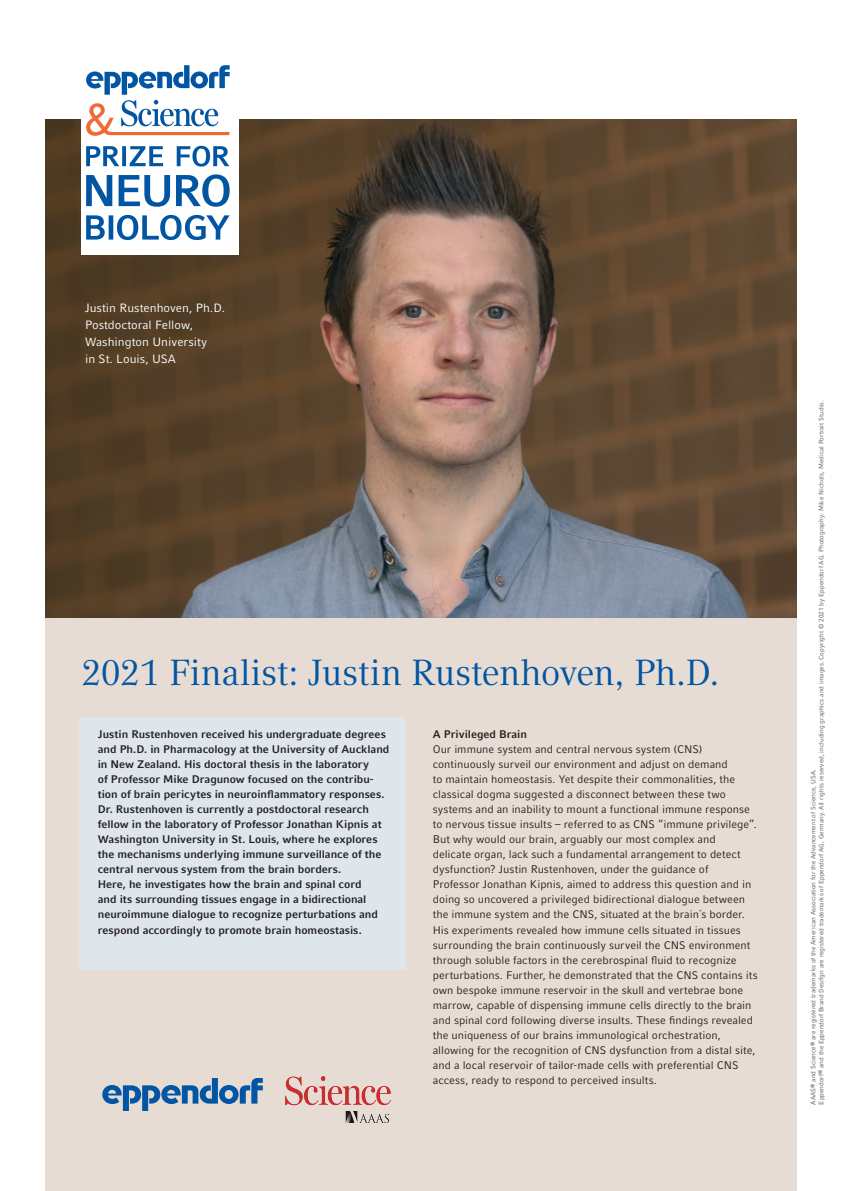
<style>
.page{position:relative;width:842px;height:1191px;background:#fff}
.page>*{position:absolute;margin:0;border:0;box-sizing:border-box;transform-origin:0 0}
.t1{font:36px "Compatil Textfor Eppendorf";letter-spacing:-.015em;color:#0155a2}
.t2{font:12px/17px "Compatil Factfor Eppendorf";color:#fff}
.t3{font:11px/15px "Compatil Factfor Eppendorf";color:#231f20}
.t4{font:700 11px/15px "Compatil Factfor Eppendorf";letter-spacing:-.005em;color:#231f20}
.t5{font:6.5px/7.8px "Compatil Factfor Eppendorf";color:#57585a}
</style>
<div class="page">
<img style="left:45px;top:119px;width:752px;height:499px">
<div style="left:45px;top:618px;width:752px;height:573px;background:#e6dcd4"></div>
<div style="left:79px;top:717px;width:326px;height:252px;background:#dee6eb"></div>
<svg style="left:102px;top:1078px;width:161px;height:33px"></svg>
<img style="left:285px;top:1076px;width:105px;height:46px">
<div style="left:81px;top:65px;width:157px;height:190px;background:#fff"></div>
<svg style="left:86px;top:146px;width:33px;height:20px"></svg>
<svg style="left:122px;top:146px;width:4px;height:20px"></svg>
<svg style="left:130px;top:146px;width:33px;height:20px"></svg>
<svg style="left:177px;top:146px;width:52px;height:21px"></svg>
<svg style="left:86px;top:215px;width:19px;height:24px"></svg>
<hr style="left:109px;top:215px;width:4px;height:24px;background:#0155a2">
<svg style="left:117px;top:215px;width:113px;height:25px"></svg>
<svg style="left:86px;top:175px;width:26px;height:31px"></svg>
<svg style="left:119px;top:175px;width:51px;height:32px"></svg>
<svg style="left:176px;top:174px;width:54px;height:33px"></svg>
<svg style="left:86px;top:65px;width:144px;height:71px"></svg>
<p class="t2" style="left:85px;top:300px;width:142px">Justin Rustenhoven, Ph.D.<br>Postdoctoral Fellow,<br>Washington University<br>in St. Louis, USA</p>
<h1 class="t1" style="left:81px;top:651px;width:640px">2021 Finalist: Justin Rustenhoven, Ph.D.</h1>
<p class="t4" style="left:98px;top:727px;width:293px">Justin Rustenhoven received his undergraduate degrees and Ph.D. in Pharmacology at the University of Auckland in New Zealand. His doctoral thesis in the laboratory<br>of Professor Mike Dragunow focused on the contribu&shy;tion of brain pericytes in neuroinflammatory responses.<br>Dr. Rustenhoven is currently a postdoctoral research fellow in the laboratory of Professor Jonathan Kipnis at Washington University in St. Louis, where he explores the mechanisms underlying immune surveillance of the central nervous system from the brain borders.<br>Here, he investigates how the brain and spinal cord<br>and its surrounding tissues engage in a bidirectional neuroimmune dialogue to recognize perturbations and respond accordingly to promote brain homeostasis.</p>
<p class="t4" style="left:433px;top:727px;width:96px">A Privileged Brain</p>
<p class="t3" style="left:433px;top:742px;width:326px">Our immune system and central nervous system (CNS) continuously surveil our environment and adjust on demand<br>to maintain homeostasis. Yet despite their commonalities, the classical dogma suggested a disconnect between these two systems and an inability to mount a functional immune response to nervous tissue insults – referred to as CNS “immune privilege”.<br>But why would our brain, arguably our most complex and<br>delicate organ, lack such a fundamental arrangement to detect dysfunction? Justin Rustenhoven, under the guidance of Professor Jonathan Kipnis, aimed to address this question and in doing so uncovered a privileged bidirectional dialogue between the immune system and the CNS, situated at the brain´s border.<br>His experiments revealed how immune cells situated in tissues surrounding the brain continuously surveil the CNS environment through soluble factors in the cerebrospinal fluid to recognize perturbations. Further, he demonstrated that the CNS contains its own bespoke immune reservoir in the skull and vertebrae bone marrow, capable of dispensing immune cells directly to the brain and spinal cord following diverse insults. These findings revealed the uniqueness of our brains immunological orchestration, allowing for the recognition of CNS dysfunction from a distal site, and a local reservoir of tailor-made cells with preferential CNS access, ready to respond to perceived insults.</p>
<p class="t5" style="left:809px;top:1104px;width:705px;rotate:-90deg">AAAS<sup>®</sup> and Science<sup>®</sup> are registered trademarks of the American Association for the Advancement of Science, USA.<br>Eppendorf<sup>®</sup> and the Eppendorf Brand Desifgn are registered trademarks of Eppendorf AG, Germany. All rights reserved, including graphics and images. Copyright © 2021 by Eppendorf AG. Photography: Mike Nichols, Medical Portrait Studio.</p>
</div>
